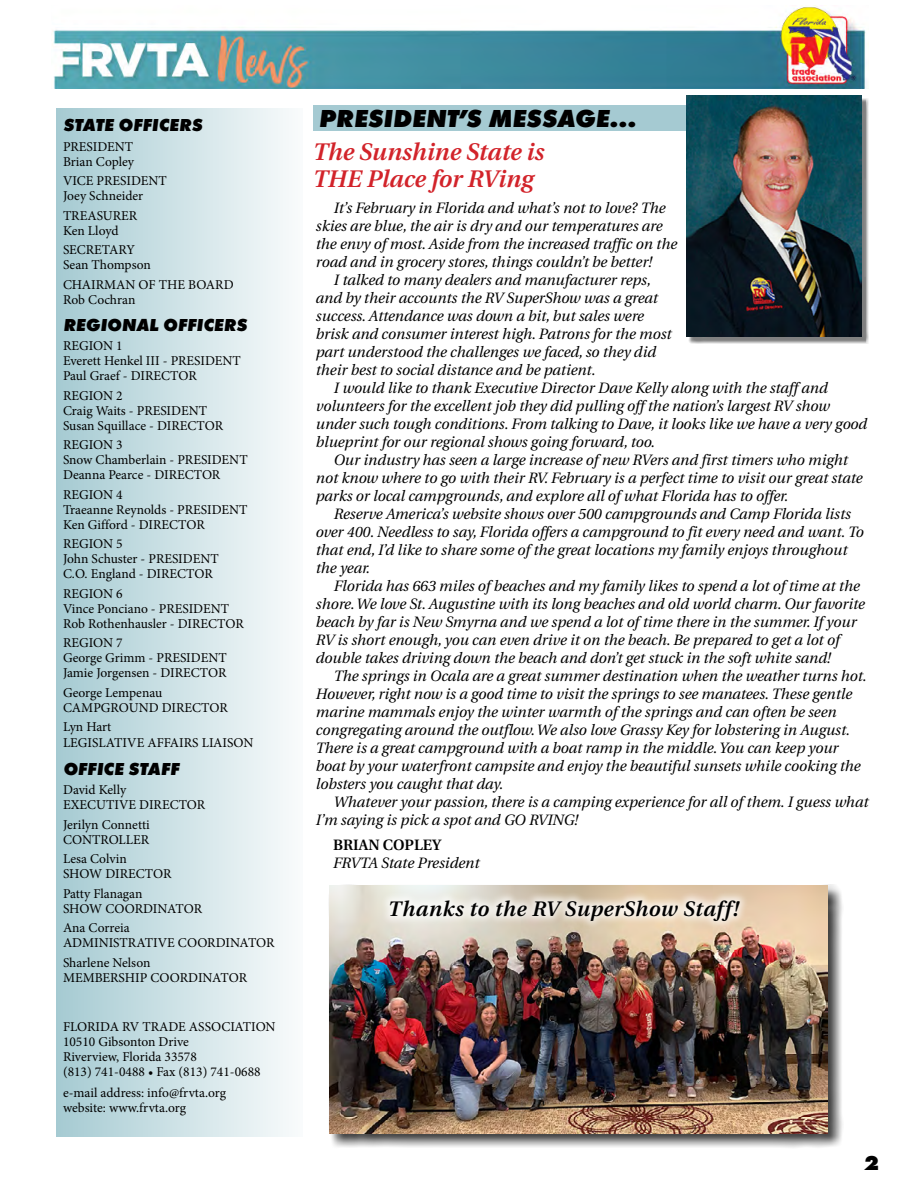
<style>
.page{position:relative;width:918px;height:1188px;background:#fff}
.page>*{position:absolute;margin:0;border:0;box-sizing:border-box;transform-origin:0 0}
.t1{font:italic 800 25.5px "Futura T";color:#000}
.t2{font:italic 600 24px/27px "Utopia";color:#d2232a}
.t3{font:italic 600 21px "Utopia";letter-spacing:.02em;color:#000}
.t4{font:800 21px "Futura T";color:#000}
.t5{font:italic 800 18px "Futura T";color:#000}
.t6{font:italic 15px "Utopia";color:#000}
.t7{font:600 15px "Utopia";color:#000}
.t8{font:13.5px/15px "Minion Pro";color:#000}
</style>
<div class="page">
<img style="left:53px;top:5px;width:814px;height:84px">
<div style="left:56px;top:108px;width:246px;height:1028px;background:linear-gradient(to right,#a5cad2,#f8fbfb)"></div>
<div style="left:313px;top:105px;width:533px;height:25px;background:#a5cad2"></div>
<div style="left:688px;top:98px;width:181px;height:246px;background:#000;opacity:.5"></div>
<img style="left:686px;top:95px;width:176px;height:242px">
<div style="left:328px;top:884px;width:516px;height:265px;background:#000;opacity:.75"></div>
<img style="left:329px;top:886px;width:499px;height:247px">
<div style="left:380px;top:890px;width:369px;height:40px;background:#fff;opacity:.75"></div>
<p class="t5" style="left:63px;top:114px;width:141px">STATE OFFICERS</p>
<p class="t8" style="left:63px;top:139px;width:73px">PRESIDENT<br>Brian Copley</p>
<p class="t8" style="left:63px;top:173px;width:105px">VICE PRESIDENT<br>Joey Schneider</p>
<p class="t8" style="left:63px;top:208px;width:76px">TREASURER<br>Ken Lloyd</p>
<p class="t8" style="left:63px;top:242px;width:89px">SECRETARY<br>Sean Thompson</p>
<p class="t8" style="left:63px;top:277px;width:172px">CHAIRMAN OF THE BOARD<br>Rob Cochran</p>
<p class="t5" style="left:63px;top:314px;width:185px">REGIONAL OFFICERS</p>
<p class="t8" style="left:63px;top:338px;width:179px">REGION 1<br>Everett Henkel III - PRESIDENT<br>Paul Graef - DIRECTOR</p>
<p class="t8" style="left:63px;top:388px;width:162px">REGION 2<br>Craig Waits - PRESIDENT<br>Susan Squillace - DIRECTOR</p>
<p class="t8" style="left:63px;top:437px;width:186px">REGION 3<br>Snow Chamberlain - PRESIDENT<br>Deanna Pearce - DIRECTOR</p>
<p class="t8" style="left:63px;top:487px;width:186px">REGION 4<br>Traeanne Reynolds - PRESIDENT<br>Ken Gifford - DIRECTOR</p>
<p class="t8" style="left:63px;top:536px;width:157px">REGION 5<br>John Schuster - PRESIDENT<br>C.O. England - DIRECTOR</p>
<p class="t8" style="left:63px;top:586px;width:182px">REGION 6<br>Vince Ponciano - PRESIDENT<br>Rob Rothenhausler - DIRECTOR</p>
<p class="t8" style="left:63px;top:635px;width:165px">REGION 7<br>George Grimm - PRESIDENT<br>Jamie Jorgensen - DIRECTOR</p>
<p class="t8" style="left:63px;top:685px;width:166px">George Lempenau<br>CAMPGROUND DIRECTOR</p>
<p class="t8" style="left:63px;top:719px;width:192px;line-height:16.5px">Lyn Hart<br>LEGISLATIVE AFFAIRS LIAISON</p>
<p class="t5" style="left:63px;top:758px;width:118px">OFFICE STAFF</p>
<p class="t8" style="left:63px;top:782px;width:144px">David Kelly<br>EXECUTIVE DIRECTOR</p>
<p class="t8" style="left:63px;top:817px;width:88px">Jerilyn Connetti<br>CONTROLLER</p>
<p class="t8" style="left:63px;top:851px;width:110px">Lesa Colvin<br>SHOW DIRECTOR</p>
<p class="t8" style="left:63px;top:886px;width:141px">Patty Flanagan<br>SHOW COORDINATOR</p>
<p class="t8" style="left:63px;top:920px;width:213px">Ana Correia<br>ADMINISTRATIVE COORDINATOR</p>
<p class="t8" style="left:63px;top:955px;width:186px">Sharlene Nelson<br>MEMBERSHIP COORDINATOR</p>
<p class="t8" style="left:63px;top:1019px;width:214px">FLORIDA RV TRADE ASSOCIATION<br>10510 Gibsonton Drive<br>Riverview, Florida 33578<br>(813) 741-0488 • Fax (813) 741-0688</p>
<p class="t8" style="left:63px;top:1085px;width:165px">e-mail address: info@frvta.org website: www.frvta.org</p>
<h1 class="t1" style="left:319px;top:103px;width:319px">PRESIDENT’S MESSAGE...</h1>
<h2 class="t2" style="left:313px;top:139px;width:232px">The Sunshine State is<br>THE Place for RVing</h2>
<p class="t6" style="left:334px;top:200px;width:333px">It’s February in Florida and what’s not to love? The</p>
<p class="t6" style="left:316px;top:218px;width:348px">skies are blue, the air is dry and our temperatures are</p>
<p class="t6" style="left:316px;top:236px;width:363px">the envy of most. Aside from the increased traffic on the</p>
<p class="t6" style="left:316px;top:254px;width:338px">road and in grocery stores, things couldn’t be better!</p>
<p class="t6" style="left:334px;top:272px;width:319px">I talked to many dealers and manufacturer reps,</p>
<p class="t6" style="left:316px;top:290px;width:343px">and by their accounts the RV SuperShow was a great</p>
<p class="t6" style="left:316px;top:308px;width:330px">success. Attendance was down a bit, but sales were</p>
<p class="t6" style="left:316px;top:326px;width:357px">brisk and consumer interest high. Patrons for the most</p>
<p class="t6" style="left:316px;top:344px;width:342px">part understood the challenges we faced, so they did</p>
<p class="t6" style="left:316px;top:362px;width:281px">their best to social distance and be patient.</p>
<p class="t6" style="left:334px;top:380px;width:495px">I would like to thank Executive Director Dave Kelly along with the staff and</p>
<p class="t6" style="left:316px;top:398px;width:515px">volunteers for the excellent job they did pulling off the nation’s largest RV show</p>
<p class="t6" style="left:316px;top:416px;width:553px">under such tough conditions. From talking to Dave, it looks like we have a very good</p>
<p class="t6" style="left:316px;top:434px;width:341px">blueprint for our regional shows going forward, too.</p>
<p class="t6" style="left:334px;top:452px;width:515px">Our industry has seen a large increase of new RVers and first timers who might</p>
<p class="t6" style="left:316px;top:470px;width:548px">not know where to go with their RV. February is a perfect time to visit our great state</p>
<p class="t6" style="left:316px;top:488px;width:474px">parks or local campgrounds, and explore all of what Florida has to offer.</p>
<p class="t6" style="left:334px;top:506px;width:519px">Reserve America’s website shows over 500 campgrounds and Camp Florida lists</p>
<p class="t6" style="left:316px;top:524px;width:549px">over 400. Needless to say, Florida offers a campground to fit every need and want. To</p>
<p class="t6" style="left:316px;top:542px;width:533px">that end, I’d like to share some of the great locations my family enjoys throughout</p>
<p class="t6" style="left:316px;top:560px;width:56px">the year.</p>
<p class="t6" style="left:334px;top:578px;width:527px">Florida has 663 miles of beaches and my family likes to spend a lot of time at the</p>
<p class="t6" style="left:316px;top:596px;width:551px">shore. We love St. Augustine with its long beaches and old world charm. Our favorite</p>
<p class="t6" style="left:316px;top:614px;width:542px">beach by far is New Smyrna and we spend a lot of time there in the summer. If your</p>
<p class="t6" style="left:316px;top:632px;width:525px">RV is short enough, you can even drive it on the beach. Be prepared to get a lot of</p>
<p class="t6" style="left:316px;top:650px;width:516px">double takes driving down the beach and don’t get stuck in the soft white sand!</p>
<p class="t6" style="left:334px;top:668px;width:534px">The springs in Ocala are a great summer destination when the weather turns hot.</p>
<p class="t6" style="left:316px;top:686px;width:538px">However, right now is a good time to visit the springs to see manatees. These gentle</p>
<p class="t6" style="left:316px;top:704px;width:522px">marine mammals enjoy the winter warmth of the springs and can often be seen</p>
<p class="t6" style="left:316px;top:722px;width:536px">congregating around the outflow. We also love Grassy Key for lobstering in August.</p>
<p class="t6" style="left:316px;top:740px;width:524px">There is a great campground with a boat ramp in the middle. You can keep your</p>
<p class="t6" style="left:316px;top:758px;width:546px">boat by your waterfront campsite and enjoy the beautiful sunsets while cooking the</p>
<p class="t6" style="left:316px;top:776px;width:189px">lobsters you caught that day.</p>
<p class="t6" style="left:334px;top:794px;width:536px">Whatever your passion, there is a camping experience for all of them. I guess what</p>
<p class="t6" style="left:316px;top:812px;width:264px">I’m saying is pick a spot and GO RVING!</p>
<p class="t7" style="left:333px;top:836px;width:110px">BRIAN COPLEY</p>
<p class="t6" style="left:333px;top:855px;width:148px">FRVTA State President</p>
<h3 class="t3" style="left:388px;top:897px;width:352px">Thanks to the RV SuperShow Staff!</h3>
<h3 class="t4" style="left:864px;top:1150px;width:16px">2</h3>
</div>
